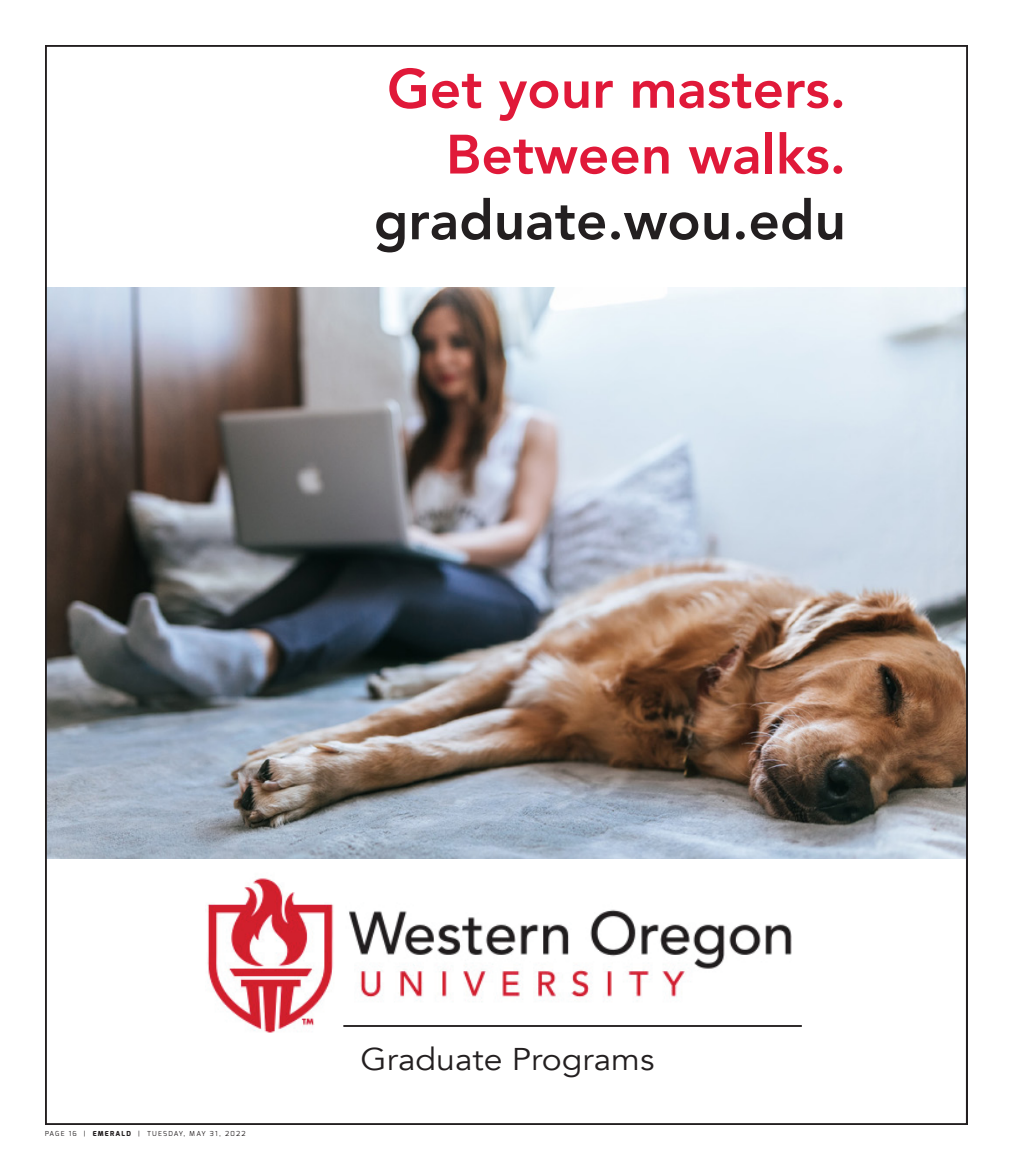
<style>
.page{position:relative;width:1013px;height:1170px;background:#fff}
.page>*{position:absolute;margin:0;border:0;box-sizing:border-box;transform-origin:0 0}
.t1{font:800 54.75px/65.8px "Avenir";color:#e01939;text-align:right}
.t2{font:31.38px "Avenir";color:#231f20;scale:1.07 1}
.t3{font:6.88px "Exo";letter-spacing:.18em;color:#231f20}
.s1{color:#231f20}
.s2{font-weight:800}
</style>
<div class="page">
<img style="left:45px;top:45px;width:923px;height:1080px">
<p class="t1" style="left:374px;top:56px;width:473px">Get your masters.<br>Between walks. <span class="s1">graduate.wou.edu</span></p>
<p class="t3" style="left:45px;top:1129px;width:202px">PAGE 16 | <span class="s2">EMERALD</span> | TUESDAY, MAY 31, 2022</p>
<p class="t2" style="left:360px;top:1041px;width:276px">Graduate Programs</p>
</div>
